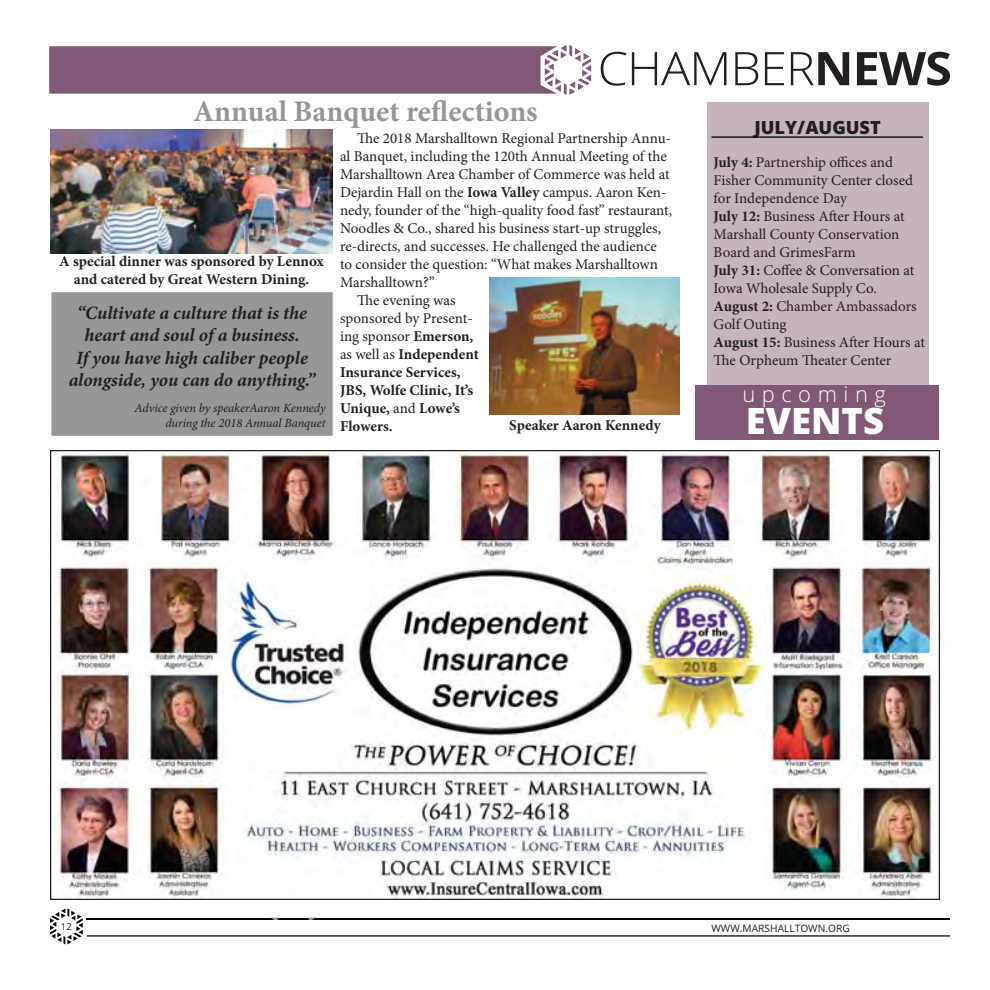
<style>
.page{position:relative;width:990px;height:990px;background:#fff}
.page>*{position:absolute;margin:0;border:0;box-sizing:border-box;transform-origin:0 0}
.t1{font:800 36.38px "Open Sans";color:#fff}
.t2{font:700 30px "Minion Pro";color:#969698}
.t3{font:300 21.88px "Open Sans";letter-spacing:.3em;color:#fff}
.t4{font:italic 700 18.75px/22.5px "Minion Pro";color:#231f20;text-align:center}
.t5{font:800 18.25px "Open Sans";color:#231f20}
.t6{font:15px/18px "Minion Pro";color:#231f20}
.t7{font:700 15px/18px "Minion Pro";color:#231f20;text-align:center}
.t8{font:italic 12.5px/15px "Minion Pro";letter-spacing:-.01em;color:#231f20;text-align:right}
.t9{font:10.25px "Open Sans";color:#231f20}
.t10{font:9.5px "Open Sans";color:#231f20}
.s1{font-weight:700}
.s2{font-weight:400}
</style>
<div class="page">
<hr style="left:87px;top:935px;width:863px;height:2px;background:#010202">
<hr style="left:87px;top:918px;width:863px;height:2px;background:#010202">
<svg style="left:50px;top:908px;width:229px;height:36px"></svg>
<div style="left:707px;top:103px;width:221px;height:282px;background:#c5b3bf"></div>
<div style="left:695px;top:385px;width:244px;height:55px;background:#805977"></div>
<svg style="left:601px;top:52px;width:25px;height:34px"></svg>
<svg style="left:632px;top:52px;width:94px;height:33px"></svg>
<svg style="left:735px;top:52px;width:23px;height:33px"></svg>
<svg style="left:765px;top:52px;width:19px;height:33px"></svg>
<svg style="left:791px;top:52px;width:58px;height:33px"></svg>
<svg style="left:857px;top:52px;width:93px;height:34px"></svg>
<svg style="left:49px;top:45px;width:542px;height:50px"></svg>
<div style="left:151px;top:797px;width:304px;height:120px;background:#fff"></div>
<hr style="left:711px;top:136px;width:212px;height:2px;background:#000">
<div style="left:51px;top:292px;width:282px;height:144px;background:#969698"></div>
<div style="left:50px;top:291px;width:284px;height:146px;border:1px solid #fff"></div>
<img style="left:490px;top:277px;width:190px;height:137px">
<img style="left:50px;top:129px;width:282px;height:125px">
<img style="left:55px;top:452px;width:882px;height:446px">
<h2 class="t2" style="left:193px;top:99px;width:346px">Annual Banquet reflections</h2>
<p class="t6" style="left:340px;top:131px;width:334px;text-indent:17px">The 2018 Marshalltown Regional Partnership Annu&shy;al Banquet, including the 120th Annual Meeting of the Marshalltown Area Chamber of Commerce was held at Dejardin Hall on the <span class="s1">Iowa Valley</span> campus. Aaron Ken&shy;nedy, founder of the “high-quality food fast” restaurant, Noodles &amp; Co., shared his business start-up struggles, re-directs, and successes. He challenged the audience to consider the question: “What makes Marshalltown Marshalltown?”</p>
<p class="t7" style="left:59px;top:253px;width:266px">A special dinner was sponsored by Lennox and catered by Great Western Dining.</p>
<p class="t4" style="left:69px;top:303px;width:248px">“Cultivate a culture that is the heart and soul of a business.<br>If you have high caliber people alongside, you can do anything.”</p>
<p class="t8" style="left:135px;top:401px;width:192px">Advice given by speakerAaron Kennedy during the 2018 Annual Banquet</p>
<p class="t7" style="left:340px;top:293px;width:140px;text-align:left;text-indent:17px"><span class="s2">The evening was sponsored by Present&shy;ing sponsor</span> Emerson, <span class="s2">as well as</span> Independent<br>Insurance Services,<br>JBS, Wolfe Clinic, It’s<br>Unique, <span class="s2">and</span> Lowe’s<br>Flowers.</p>
<p class="t7" style="left:509px;top:418px;width:153px">Speaker Aaron Kennedy</p>
<p class="t5" style="left:754px;top:117px;width:128px">JULY/AUGUST</p>
<p class="t6" style="left:714px;top:155px;width:213px"><span class="s1">July 4:</span> Partnership offices and<br>Fisher Community Center closed for Independence Day<br><span class="s1">July 12:</span> Business After Hours at<br>Marshall County Conservation<br>Board and GrimesFarm<br><span class="s1">July 31:</span> Coffee &amp; Conversation at<br>Iowa Wholesale Supply Co.<br><span class="s1">August 2:</span> Chamber Ambassadors<br>Golf Outing<br><span class="s1">August 15:</span> Business After Hours at<br>The Orpheum Theater Center</p>
<h3 class="t3" style="left:742px;top:385px;width:145px">upcoming</h3>
<h1 class="t1" style="left:746px;top:400px;width:140px">EVENTS</h1>
<p class="t10" style="left:61px;top:923px;width:12px">12</p>
<p class="t9" style="left:712px;top:924px;width:140px">WWW.MARSHALLTOWN.ORG</p>
</div>
